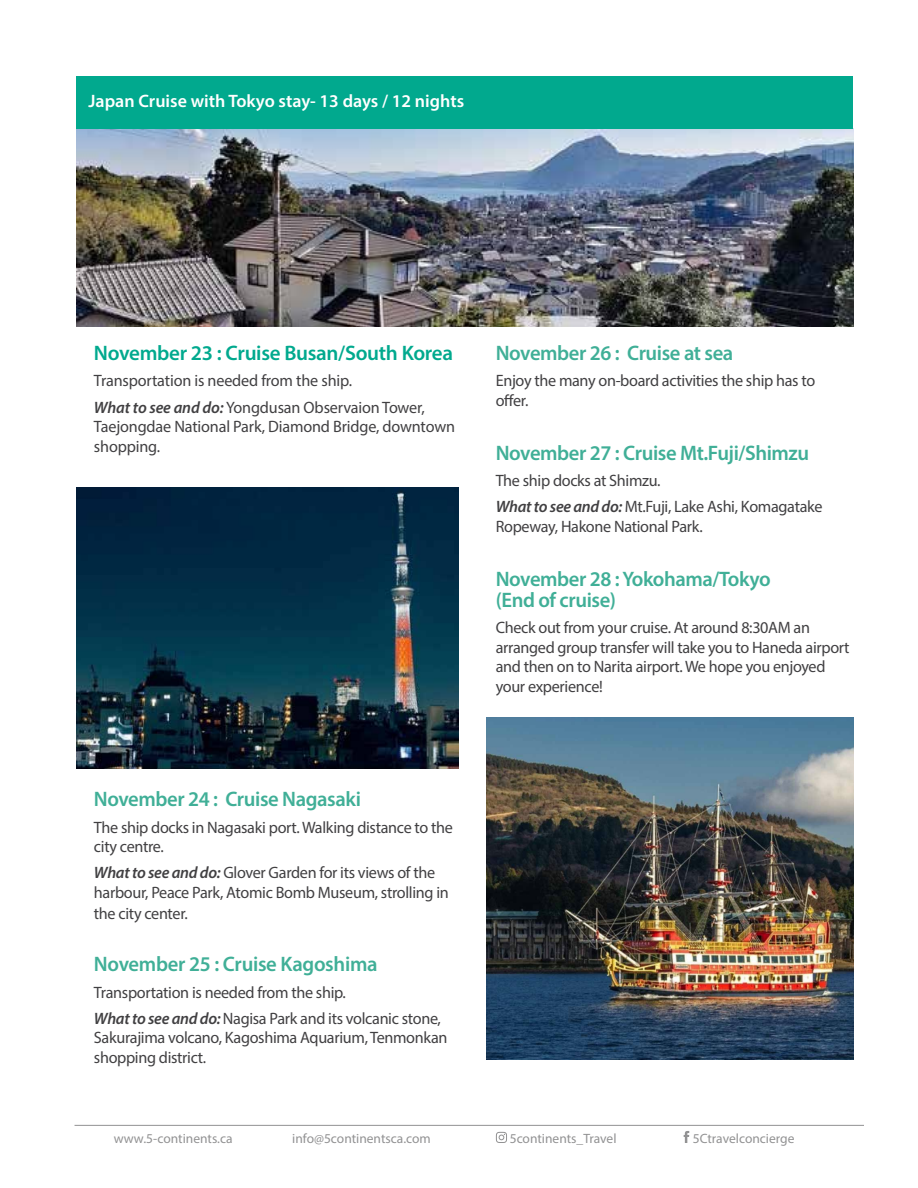
<style>
.page{position:relative;width:918px;height:1188px;background:#fff}
.page>*{position:absolute;margin:0;border:0;box-sizing:border-box;transform-origin:0 0}
.t1{font:600 21px/21px "Myriad Pro";letter-spacing:-.02em;color:#40af97}
.t2{font:600 21px "Myriad Pro";letter-spacing:-.015em;color:#01a98e}
.t3{font:600 18px "Myriad Pro";color:#fff}
.t4{font:16.5px/19.5px "Myriad Pro";letter-spacing:-.02em;color:#414042}
.t5{font:13.5px "Myriad Pro";color:#929293}
.s1{font-weight:600;font-style:italic}
</style>
<div class="page">
<svg style="left:496px;top:1132px;width:11px;height:11px"></svg>
<svg style="left:684px;top:1131px;width:5px;height:12px"></svg>
<hr style="left:75px;top:1125px;width:789px;height:1px;background:#929293">
<img style="left:76px;top:128px;width:777px;height:198px">
<div style="left:76px;top:76px;width:778px;height:52px;background:#01a98e"></div>
<img style="left:486px;top:718px;width:368px;height:341px">
<img style="left:76px;top:487px;width:383px;height:281px">
<p class="t3" style="left:89px;top:90px;width:377px">Japan Cruise with Tokyo stay- 13 days / 12 nights</p>
<p class="t2" style="left:94px;top:340px;width:361px">November 23 : Cruise Busan/South Korea</p>
<p class="t4" style="left:94px;top:367px;width:332px;line-height:26.2px">Transportation is needed from the ship.<br><span class="s1">What to see and do:</span> Yongdusan Observaion Tower,</p>
<p class="t4" style="left:94px;top:417px;width:363px">Taejongdae National Park, Diamond Bridge, downtown shopping.</p>
<p class="t1" style="left:94px;top:788px;width:269px">November 24 : Cruise Nagasaki</p>
<p class="t4" style="left:94px;top:817px;width:360px">The ship docks in Nagasaki port. Walking distance to the city centre.</p>
<p class="t4" style="left:94px;top:863px;width:356px"><span class="s1">What to see and do:</span> Glover Garden for its views of the harbour, Peace Park, Atomic Bomb Museum, strolling in</p>
<p class="t4" style="left:94px;top:903px;width:95px">the city center.</p>
<p class="t1" style="left:94px;top:953px;width:285px">November 25 : Cruise Kagoshima</p>
<p class="t4" style="left:94px;top:979px;width:348px;line-height:26.2px">Transportation is needed from the ship.<br><span class="s1">What to see and do:</span> Nagisa Park and its volcanic stone,</p>
<p class="t4" style="left:94px;top:1028px;width:355px">Sakurajima volcano, Kagoshima Aquarium, Tenmonkan shopping district.</p>
<p class="t1" style="left:496px;top:342px;width:239px">November 26 : Cruise at sea</p>
<p class="t4" style="left:496px;top:371px;width:321px">Enjoy the many on-board activities the ship has to offer.</p>
<p class="t1" style="left:496px;top:442px;width:315px">November 27 : Cruise Mt.Fuji/Shimzu</p>
<p class="t4" style="left:496px;top:467px;width:328px;line-height:26.2px">The ship docks at Shimzu.<br><span class="s1">What to see and do:</span> Mt.Fuji, Lake Ashi, Komagatake</p>
<p class="t4" style="left:496px;top:516px;width:209px">Ropeway, Hakone National Park.</p>
<p class="t1" style="left:496px;top:568px;width:276px">November 28 : Yokohama/Tokyo (End of cruise)</p>
<p class="t4" style="left:496px;top:618px;width:355px">Check out from your cruise. At around 8:30AM an arranged group transfer will take you to Haneda airport and then on to Narita airport. We hope you enjoyed your experience!</p>
<p class="t5" style="left:114px;top:1130px;width:120px">www.5-continents.ca</p>
<p class="t5" style="left:292px;top:1130px;width:140px">info@5continentsca.com</p>
<p class="t5" style="left:510px;top:1130px;width:108px">5continents_Travel</p>
<p class="t5" style="left:693px;top:1130px;width:103px">5Ctravelconcierge</p>
</div>
